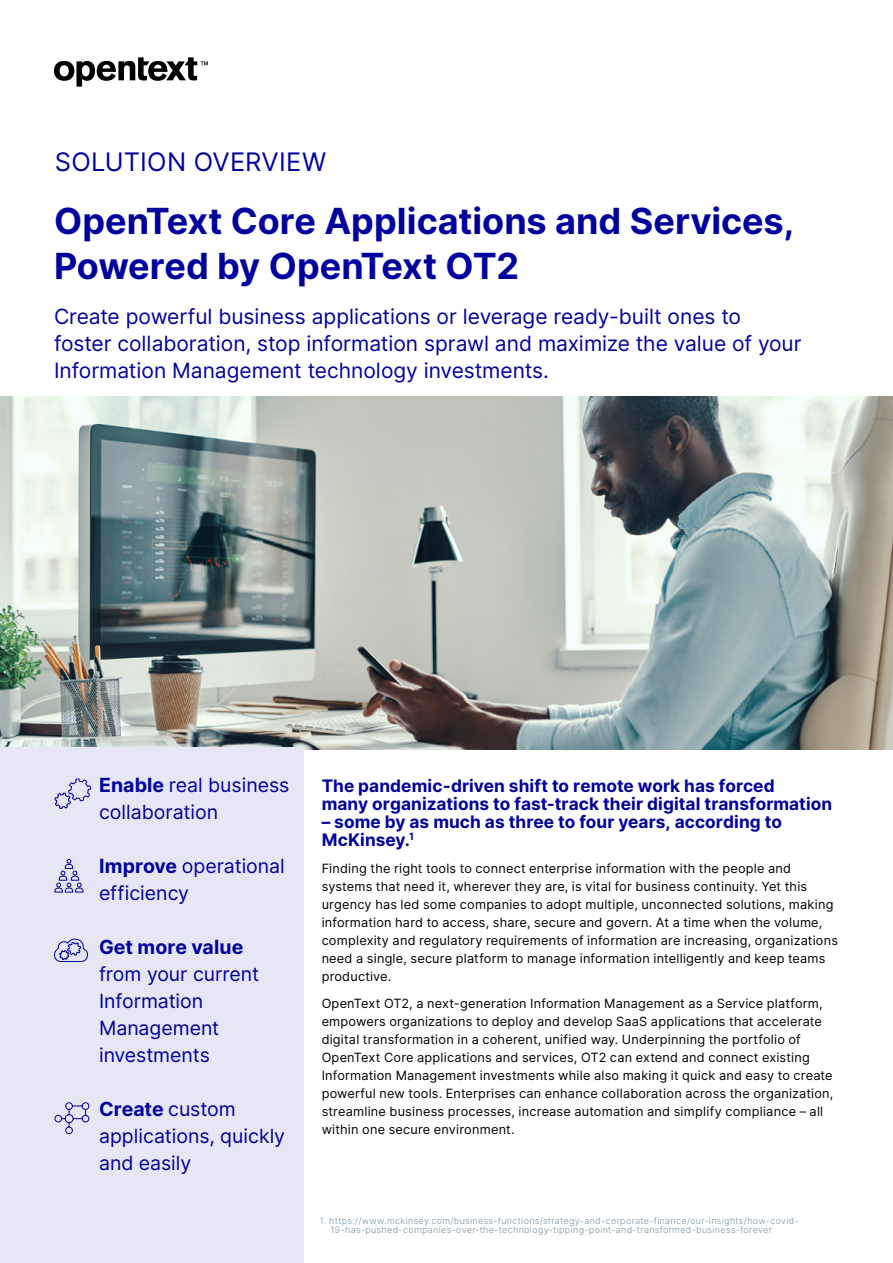
<style>
.page{position:relative;width:893px;height:1263px;background:#fff}
.page>*{position:absolute;margin:0;border:0;box-sizing:border-box;transform-origin:0 0}
.t1{font:700 36px/45px "Inter";color:#00009f}
.Document_type{font:25.5px "Inter";letter-spacing:.01em;color:#00009f}
.t2{font:21px/27px "Inter";color:#00009f}
.Sidebar_Stat{font:19.5px/27px "Inter";color:#00009f}
.t3{font:700 17.25px/18px "Inter";letter-spacing:.005em;color:#00009f}
.Body{font:12.75px/18px "Inter";letter-spacing:.015em;color:#000}
.Footnote{font:300 9px/9px "Inter";letter-spacing:.035em;color:#7e929f}
.s1{font-weight:700}
</style>
<div class="page">
<svg style="left:54px;top:57px;width:154px;height:30px"></svg>
<img style="left:0;top:396px;width:893px;height:353px">
<div style="left:0;top:747px;width:304px;height:516px;background:#e6e6f5"></div>
<svg style="left:54px;top:859px;width:30px;height:34px"></svg>
<svg style="left:54px;top:778px;width:37px;height:31px"></svg>
<svg style="left:54px;top:1102px;width:36px;height:32px"></svg>
<svg style="left:54px;top:938px;width:34px;height:24px"></svg>
<p class="Document_type" style="left:55px;top:143px;width:273px">SOLUTION OVERVIEW</p>
<h1 class="t1" style="left:54px;top:198px;width:742px">OpenText Core Applications and Services,<br>Powered by OpenText OT2</h1>
<h2 class="t2" style="left:54px;top:302px;width:749px">Create powerful business applications or leverage ready-built ones to foster collaboration, stop information sprawl and maximize the value of your<br>Information Management technology investments.</h2>
<p class="Sidebar_Stat" style="left:99px;top:771px;width:192px"><span class="s1">Enable</span> real business collaboration</p>
<p class="Sidebar_Stat" style="left:99px;top:852px;width:187px"><span class="s1">Improve</span> operational efficiency</p>
<p class="Sidebar_Stat" style="left:99px;top:933px;width:162px"><span class="s1">Get more value </span>from your current<br>Information<br>Management investments</p>
<p class="Sidebar_Stat" style="left:99px;top:1095px;width:188px"><span class="s1">Create</span> custom applications, quickly and easily</p>
<h3 class="t3" style="left:322px;top:776px;width:512px">The pandemic-driven shift to remote work has forced<br>many organizations to fast-track their digital transformation</h3>
<h3 class="t3" style="left:322px;top:812px;width:462px">– some by as much as three to four years, according to<br>McKinsey.<sup>1</sup></h3>
<p class="Body" style="left:322px;top:859px;width:518px">Finding the right tools to connect enterprise information with the people and systems that need it, wherever they are, is vital for business continuity. Yet this urgency has led some companies to adopt multiple, unconnected solutions, making information hard to access, share, secure and govern. At a time when the volume, complexity and regulatory requirements of information are increasing, organizations need a single, secure platform to manage information intelligently and keep teams productive.</p>
<p class="Body" style="left:322px;top:994px;width:513px">OpenText OT2, a next-generation Information Management as a Service platform, empowers organizations to deploy and develop SaaS applications that accelerate digital transformation in a coherent, unified way. Underpinning the portfolio of OpenText Core applications and services, OT2 can extend and connect existing Information Management investments while also making it quick and easy to create powerful new tools. Enterprises can enhance collaboration across the organization, streamline business processes, increase automation and simplify compliance – all within one secure environment.</p>
<p class="Footnote" style="left:330px;top:1216px;width:470px;text-indent:-10px">1. https://www.mckinsey.com/business-functions/strategy-and-corporate-finance/our-insights/how-covid-<br>19-has-pushed-companies-over-the-technology-tipping-point-and-transformed-business-forever</p>
</div>
